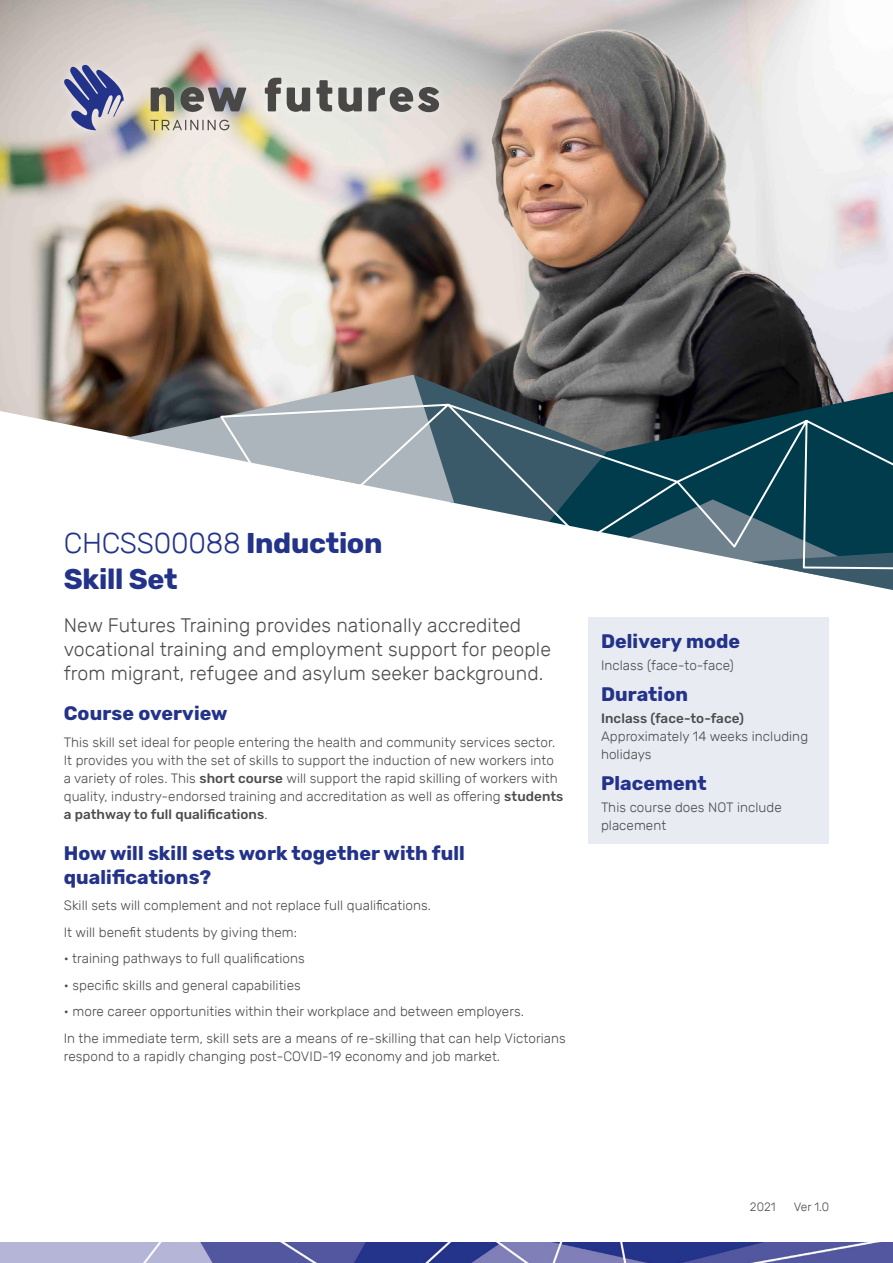
<style>
.page{position:relative;width:893px;height:1263px;background:#fff}
.page>*{position:absolute;margin:0;border:0;box-sizing:border-box;transform-origin:0 0}
.t1{font:700 28.5px/36px "Rubik";letter-spacing:-.01em;color:#24338a}
.t2{font:300 19.5px/24px "Rubik";letter-spacing:.005em;color:#4b4c4c}
.t3{font:700 19.5px/24px "Rubik";letter-spacing:.005em;color:#24338a}
.t4{font:300 13.5px/18px "Rubik";letter-spacing:.005em;color:#4b4c4c}
.t5{font:500 13.5px "Rubik";letter-spacing:.005em;color:#4b4c4c}
.t6{font:300 12px "Rubik";color:#4b4c4c}
.s1{font-weight:300}
.s2{font-weight:500}
</style>
<div class="page">
<img style="left:0;top:1242px;width:893px;height:21px">
<img style="left:0;top:0;width:893px;height:436px">
<div style="left:55px;top:55px;width:393px;height:85px;background:#fff;opacity:.51"></div>
<svg style="left:151px;top:87px;width:23px;height:24px"></svg>
<svg style="left:180px;top:87px;width:66px;height:25px;background:#797877"></svg>
<svg style="left:265px;top:78px;width:16px;height:33px"></svg>
<svg style="left:287px;top:88px;width:23px;height:24px"></svg>
<svg style="left:316px;top:80px;width:16px;height:31px"></svg>
<svg style="left:338px;top:88px;width:24px;height:24px"></svg>
<svg style="left:368px;top:87px;width:71px;height:25px;background:#898885"></svg>
<svg style="left:150px;top:120px;width:79px;height:10px"></svg>
<svg style="left:64px;top:65px;width:60px;height:65px;background:#878ab1"></svg>
<svg style="left:126px;top:375px;width:767px;height:215px"></svg>
<svg style="left:219px;top:400px;width:674px;height:172px"></svg>
<div style="left:588px;top:617px;width:241px;height:226px;background:#e9ebf3"></div>
<h1 class="t1" style="left:64px;top:526px;width:320px"><span class="s1">CHCSS00088</span> Induction<br>Skill Set</h1>
<h2 class="t2" style="left:64px;top:614px;width:489px">New Futures Training provides nationally accredited vocational training and employment support for people from migrant, refugee and asylum seeker background.</h2>
<h2 class="t3" style="left:64px;top:702px;width:165px">Course overview</h2>
<p class="t4" style="left:64px;top:733px;width:501px">This skill set ideal for people entering the health and community services sector.<br>It provides you with the set of skills to support the induction of new workers into a variety of roles. This <span class="s2">short course</span> will support the rapid skilling of workers with quality, industry-endorsed training and accreditation as well as offering <span class="s2">students a pathway to full qualifications</span>.</p>
<h2 class="t3" style="left:64px;top:841px;width:402px">How will skill sets work together with full qualifications?</h2>
<p class="t4" style="left:64px;top:892px;width:369px;line-height:26.5px">Skill sets will complement and not replace full qualifications.<br>It will benefit students by giving them:</p>
<p class="t4" style="left:64px;top:950px;width:243px">• training pathways to full qualifications</p>
<p class="t4" style="left:64px;top:976px;width:238px">• specific skills and general capabilities</p>
<p class="t4" style="left:64px;top:998px;width:504px;line-height:26.5px">• more career opportunities within their workplace and between employers.<br>In the immediate term, skill sets are a means of re-skilling that can help Victorians</p>
<p class="t4" style="left:64px;top:1047px;width:438px">respond to a rapidly changing post-COVID-19 economy and job market.</p>
<h2 class="t3" style="left:601px;top:630px;width:141px">Delivery mode</h2>
<p class="t4" style="left:601px;top:657px;width:134px">Inclass (face-to-face)</p>
<h2 class="t3" style="left:601px;top:683px;width:89px">Duration</h2>
<p class="t5" style="left:601px;top:711px;width:144px">Inclass (face-to-face)</p>
<p class="t4" style="left:601px;top:728px;width:209px">Approximately 14 weeks including holidays</p>
<h2 class="t3" style="left:601px;top:772px;width:107px">Placement</h2>
<p class="t4" style="left:601px;top:799px;width:182px">This course does NOT include placement</p>
<p class="t6" style="left:750px;top:1200px;width:27px">2021</p>
<p class="t6" style="left:794px;top:1200px;width:37px">Ver 1.0</p>
</div>
